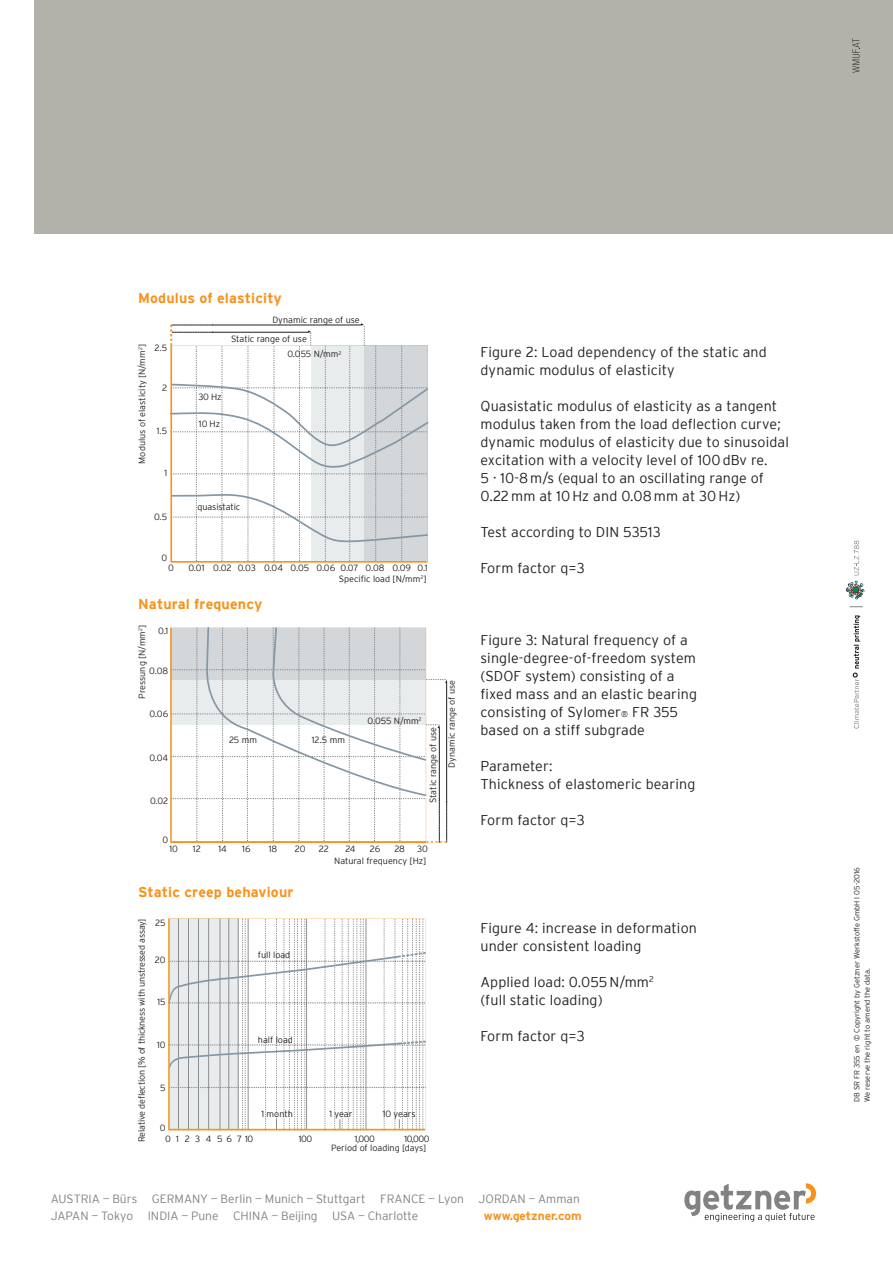
<style>
.page{position:relative;width:893px;height:1263px;background:#fff}
.page>*{position:absolute;margin:0;border:0;box-sizing:border-box;transform-origin:0 0}
.t1{font:300 14.25px/18px "Interstate";letter-spacing:.01em;color:#221f1f}
.t2{font:700 14.25px "Interstate";letter-spacing:.01em;color:#f7931d}
.t3{font:300 12px/17.4px "Interstate";color:#808284}
.t4{font:700 12px "Interstate";color:#f7931d}
.t5{font:300 9px/10.6px "Interstate";color:#221f1f}
.t6{font:300 9px "Interstate";letter-spacing:-.02em;color:#221f1f}
.t7{font:300 7.5px/10.5px "Interstate";color:#221f1f}
.s1{font-size:8.25px}
</style>
<div class="page">
<div style="left:34px;top:0;width:859px;height:234px;background:#b2b2aa"></div>
<svg style="left:852px;top:39px;width:8px;height:34px"></svg>
<svg style="left:853px;top:615px;width:7px;height:113px"></svg>
<svg style="left:846px;top:581px;width:18px;height:18px"></svg>
<svg style="left:850px;top:606px;width:13px;height:1px"></svg>
<svg style="left:854px;top:541px;width:5px;height:34px"></svg>
<svg style="left:168px;top:918px;width:257px;height:212px"></svg>
<svg style="left:169px;top:323px;width:260px;height:239px"></svg>
<svg style="left:170px;top:627px;width:277px;height:216px"></svg>
<svg style="left:684px;top:1183px;width:132px;height:39px"></svg>
<p class="t2" style="left:138px;top:290px;width:145px">Modulus of elasticity</p>
<p class="t5" style="left:154px;top:343px;width:14px">2.5</p>
<p class="t5" style="left:162px;top:383px;width:7px">2</p>
<p class="t5" style="left:157px;top:426px;width:12px">1.5</p>
<p class="t5" style="left:164px;top:468px;width:4px">1</p>
<p class="t5" style="left:154px;top:511px;width:15px">0.5</p>
<p class="t5" style="left:161px;top:552px;width:7px">0</p>
<p class="t5" style="left:136px;top:464px;width:121px;rotate:-90deg">Modulus of elasticity [N/mm<sup>2</sup>]</p>
<p class="t5" style="left:272px;top:314px;width:89px">Dynamic range of use</p>
<p class="t5" style="left:231px;top:333px;width:77px">Static range of use</p>
<p class="t5" style="left:198px;top:391px;width:25px">30 Hz</p>
<p class="t5" style="left:199px;top:418px;width:23px">10 Hz</p>
<p class="t5" style="left:198px;top:502px;width:44px">quasistatic</p>
<p class="t5" style="left:287px;top:349px;width:55px">0.055 N/mm<sup>2</sup></p>
<p class="t5" style="left:168px;top:562px;width:7px">0</p>
<p class="t5" style="left:188px;top:562px;width:198px">0.01 0.02 0.03 0.04 0.05 0.06 0.07 0.08</p>
<p class="t5" style="left:392px;top:562px;width:37px">0.09 0.1</p>
<p class="t2" style="left:138px;top:596px;width:126px">Natural frequency</p>
<p class="t5" style="left:339px;top:573px;width:89px">Speciic load [N/mm<sup>2</sup>]</p>
<p class="t5" style="left:136px;top:699px;width:75px;rotate:-90deg">Pressung [N/mm<sup>2</sup>]</p>
<p class="t5" style="left:158px;top:625px;width:12px">0.1</p>
<p class="t5" style="left:149px;top:665px;width:20px">0.08</p>
<p class="t5" style="left:149px;top:708px;width:20px">0.06</p>
<p class="t5" style="left:149px;top:752px;width:20px">0.04</p>
<p class="t5" style="left:150px;top:795px;width:20px">0.02</p>
<p class="t5" style="left:163px;top:835px;width:7px">0</p>
<p class="t5" style="left:229px;top:735px;width:29px">25 mm</p>
<p class="t5" style="left:312px;top:734px;width:35px">12.5 mm</p>
<p class="t5" style="left:368px;top:715px;width:55px">0.055 N/mm<sup>2</sup></p>
<p class="t5" style="left:423px;top:767px;width:89px;line-height:18.8px;text-indent:-36px;rotate:-90deg">Static range of use<br>Dynamic range of use</p>
<p class="t5" style="left:169px;top:844px;width:10px">10</p>
<p class="t5" style="left:193px;top:844px;width:9px">12</p>
<p class="t5" style="left:269px;top:844px;width:10px">18</p>
<p class="t5" style="left:218px;top:844px;width:10px">14</p>
<p class="t5" style="left:242px;top:844px;width:10px">16</p>
<p class="t5" style="left:295px;top:844px;width:12px">20</p>
<p class="t5" style="left:319px;top:844px;width:12px">22</p>
<p class="t5" style="left:345px;top:844px;width:12px">24</p>
<p class="t5" style="left:370px;top:844px;width:12px">26</p>
<p class="t5" style="left:394px;top:844px;width:12px">28</p>
<p class="t5" style="left:417px;top:844px;width:12px">30</p>
<p class="t5" style="left:334px;top:855px;width:94px">Natural frequency [Hz]</p>
<p class="t2" style="left:138px;top:884px;width:157px">Static creep behaviour</p>
<p class="t6" style="left:137px;top:1142px;width:225px;rotate:-90deg">Relative delection [% of thickness with unstressed assay]</p>
<p class="t5" style="left:155px;top:917px;width:12px">25</p>
<p class="t5" style="left:258px;top:950px;width:34px">full load</p>
<p class="t5" style="left:155px;top:954px;width:12px">20</p>
<p class="t5" style="left:157px;top:997px;width:10px">15</p>
<p class="t5" style="left:157px;top:1039px;width:10px">10</p>
<p class="t5" style="left:160px;top:1082px;width:7px">5</p>
<p class="t5" style="left:165px;top:1122px;width:90px;text-indent:-5px">0<br>0 1 2 3 4 5 6 7 10</p>
<p class="t5" style="left:299px;top:1133px;width:15px">100</p>
<p class="t5" style="left:355px;top:1133px;width:22px">1,000</p>
<p class="t5" style="left:405px;top:1133px;width:26px">10,000</p>
<p class="t5" style="left:258px;top:1034px;width:36px">half load</p>
<p class="t5" style="left:261px;top:1108px;width:33px">1 month</p>
<p class="t5" style="left:383px;top:1108px;width:34px">10 years</p>
<p class="t5" style="left:329px;top:1108px;width:25px">1 year</p>
<p class="t5" style="left:331px;top:1143px;width:97px">Period of loading [days]</p>
<p class="t1" style="left:480px;top:343px;width:288px">Figure 2: Load dependency of the static and dynamic modulus of elasticity</p>
<p class="t1" style="left:480px;top:397px;width:310px">Quasistatic modulus of elasticity as a tangent modulus taken from the load delection curve; dynamic modulus of elasticity due to sinusoidal excitation with a velocity level of 100 dBv re.<br>5 · 10-8 m/s (equal to an oscillating range of 0.22 mm at 10 Hz and 0.08 mm at 30 Hz)</p>
<p class="t1" style="left:480px;top:523px;width:182px">Test according to DIN 53513</p>
<p class="t1" style="left:480px;top:559px;width:106px">Form factor q=3</p>
<p class="t1" style="left:480px;top:631px;width:218px">Figure 3: Natural frequency of a single-degree-of-freedom system (SDOF system) consisting of a ixed mass and an elastic bearing consisting of Sylomer<span class="s1">®</span> FR 355 based on a stiff subgrade</p>
<p class="t1" style="left:480px;top:757px;width:216px">Parameter:<br>Thickness of elastomeric bearing</p>
<p class="t1" style="left:480px;top:811px;width:106px">Form factor q=3</p>
<p class="t1" style="left:480px;top:919px;width:218px">Figure 4: increase in deformation under consistent loading</p>
<p class="t1" style="left:480px;top:973px;width:175px">Applied load: 0.055 N/mm<sup>2 </sup>(full static loading)</p>
<p class="t1" style="left:480px;top:1027px;width:106px">Form factor q=3</p>
<p class="t3" style="left:51px;top:1191px;width:531px">AUSTRIA — Bürs GERMANY — Berlin — Munich — Stuttgart FRANCE — Lyon JORDAN — Amman<br>JAPAN — Tokyo INDIA — Pune CHINA — Beijing USA — Charlotte</p>
<p class="t4" style="left:484px;top:1212px;width:99px">www.getzner.com</p>
<p class="t7" style="left:851px;top:1102px;width:236px;rotate:-90deg">DB SR FR 355 en © Copyright by Getzner Werkstoffe GmbH l 05-2016<br>We reserve the right to amend the data.</p>
</div>
